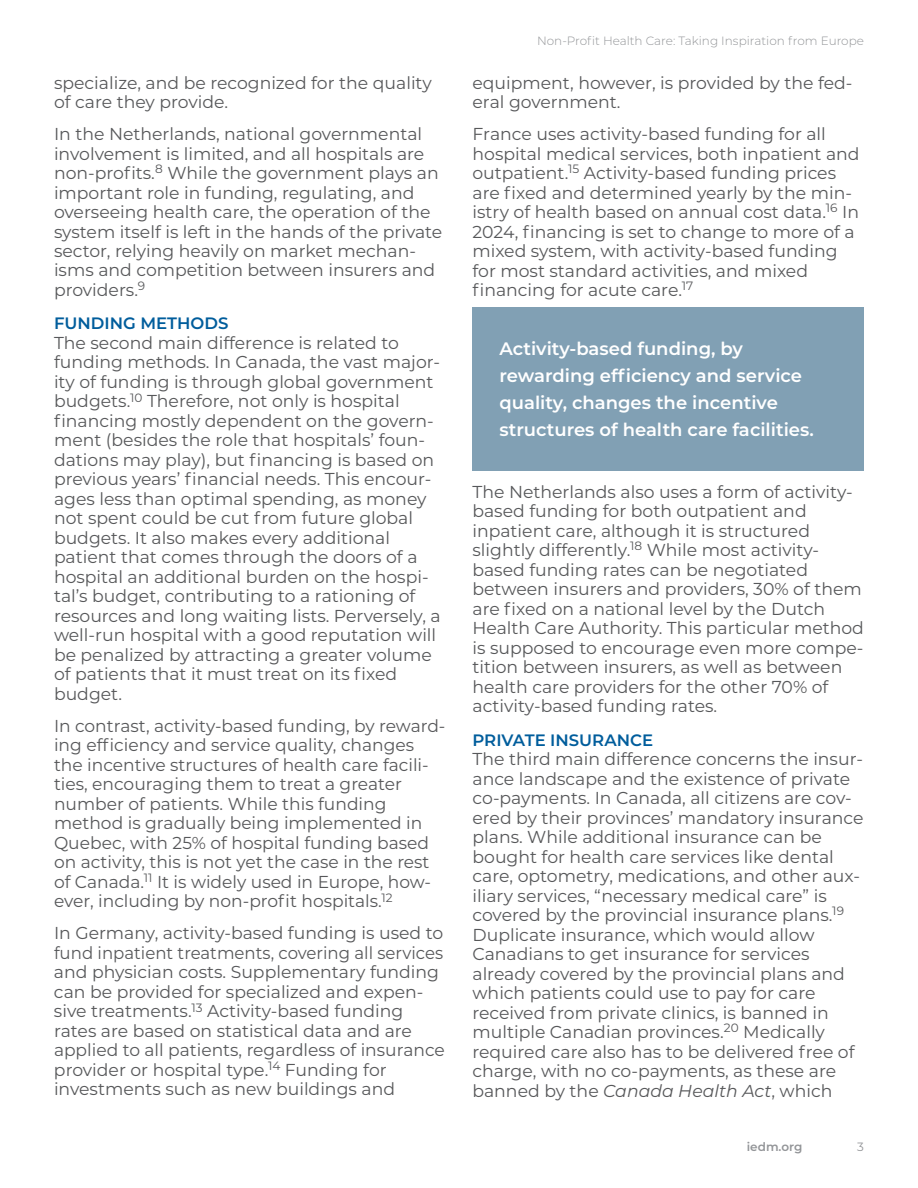
<style>
.page{position:relative;width:918px;height:1188px;background:#fff}
.page>*{position:absolute;margin:0;border:0;box-sizing:border-box;transform-origin:0 0}
.t1{font:600 18px/27px "Montserrat";color:#fff}
.t2{font:17.25px/19.5px "Montserrat";color:#57585a}
.t3{font:600 16.5px "Montserrat";color:#005d9c}
.t4{font:300 12px "Montserrat";color:#939598}
.t5{font:600 12px "Montserrat";color:#939598}
.t6{font:12px "Montserrat";color:#939598}
.s1{font-style:italic}
</style>
<div class="page">
<div style="left:472px;top:307px;width:392px;height:164px;background:#81a0b4"></div>
<p class="t2" style="left:54px;top:72px;width:379px">specialize, and be recognized for the quality of care they provide.</p>
<p class="t2" style="left:54px;top:124px;width:390px">In the Netherlands, national governmental involvement is limited, and all hospitals are non-profits.<sup>8</sup> While the government plays an important role in funding, regulating, and overseeing health care, the operation of the system itself is left in the hands of the private sector, relying heavily on market mechan&shy;isms and competition between insurers and providers.<sup>9</sup></p>
<p class="t3" style="left:54px;top:312px;width:176px">FUNDING METHODS</p>
<p class="t2" style="left:54px;top:332px;width:388px">The second main difference is related to funding methods. In Canada, the vast major&shy;ity of funding is through global government budgets.<sup>10</sup> Therefore, not only is hospital financing mostly dependent on the govern&shy;ment (besides the role that hospitals’ foun&shy;dations may play), but financing is based on previous years’ financial needs. This encour&shy;ages less than optimal spending, as money not spent could be cut from future global budgets. It also makes every additional patient that comes through the doors of a hospital an additional burden on the hospi&shy;tal’s budget, contributing to a rationing of resources and long waiting lists. Perversely, a well-run hospital with a good reputation will be penalized by attracting a greater volume of patients that it must treat on its fixed budget.</p>
<p class="t2" style="left:54px;top:715px;width:393px">In contrast, activity-based funding, by reward&shy;ing efficiency and service quality, changes the incentive structures of health care facili&shy;ties, encouraging them to treat a greater number of patients. While this funding method is gradually being implemented in Quebec, with 25% of hospital funding based on activity, this is not yet the case in the rest of Canada.<sup>11</sup> It is widely used in Europe, how&shy;ever, including by non-profit hospitals.<sup>12</sup></p>
<p class="t2" style="left:54px;top:923px;width:392px">In Germany, activity-based funding is used to fund inpatient treatments, covering all services and physician costs. Supplementary funding can be provided for specialized and expen&shy;sive treatments.<sup>13</sup> Activity-based funding rates are based on statistical data and are applied to all patients, regardless of insurance provider or hospital type.<sup>14</sup> Funding for investments such as new buildings and</p>
<p class="t4" style="left:537px;top:33px;width:328px">Non-Profit Health Care: Taking Inspiration from Europe</p>
<p class="t2" style="left:473px;top:72px;width:381px">equipment, however, is provided by the fed&shy;eral government.</p>
<p class="t2" style="left:472px;top:124px;width:389px">France uses activity-based funding for all hospital medical services, both inpatient and outpatient.<sup>15</sup> Activity-based funding prices are fixed and determined yearly by the min&shy;istry of health based on annual cost data.<sup>16</sup> In 2024, financing is set to change to more of a mixed system, with activity-based funding for most standard activities, and mixed financing for acute care.<sup>17</sup></p>
<p class="t1" style="left:500px;top:334px;width:316px">Activity-based funding, by rewarding efficiency and service quality, changes the incentive structures of health care facilities.</p>
<p class="t2" style="left:472px;top:481px;width:393px">The Netherlands also uses a form of activity&shy;based funding for both outpatient and inpatient care, although it is structured slightly differently.<sup>18</sup> While most activity&shy;based funding rates can be negotiated between insurers and providers, 30% of them are fixed on a national level by the Dutch Health Care Authority. This particular method is supposed to encourage even more compe&shy;tition between insurers, as well as between health care providers for the other 70% of activity-based funding rates.</p>
<p class="t3" style="left:472px;top:728px;width:182px">PRIVATE INSURANCE</p>
<p class="t2" style="left:472px;top:749px;width:393px">The third main difference concerns the insur&shy;ance landscape and the existence of private co-payments. In Canada, all citizens are cov&shy;ered by their provinces’ mandatory insurance plans. While additional insurance can be bought for health care services like dental care, optometry, medications, and other aux&shy;iliary services, “necessary medical care” is covered by the provincial insurance plans.<sup>19<br></sup>Duplicate insurance, which would allow Canadians to get insurance for services already covered by the provincial plans and which patients could use to pay for care received from private clinics, is banned in multiple Canadian provinces.<sup>20</sup> Medically required care also has to be delivered free of charge, with no co-payments, as these are banned by the <span class="s1">Canada Health Act</span>, which</p>
<p class="t5" style="left:747px;top:1138px;width:57px">iedm.org</p>
<p class="t6" style="left:857px;top:1139px;width:8px">3</p>
</div>
